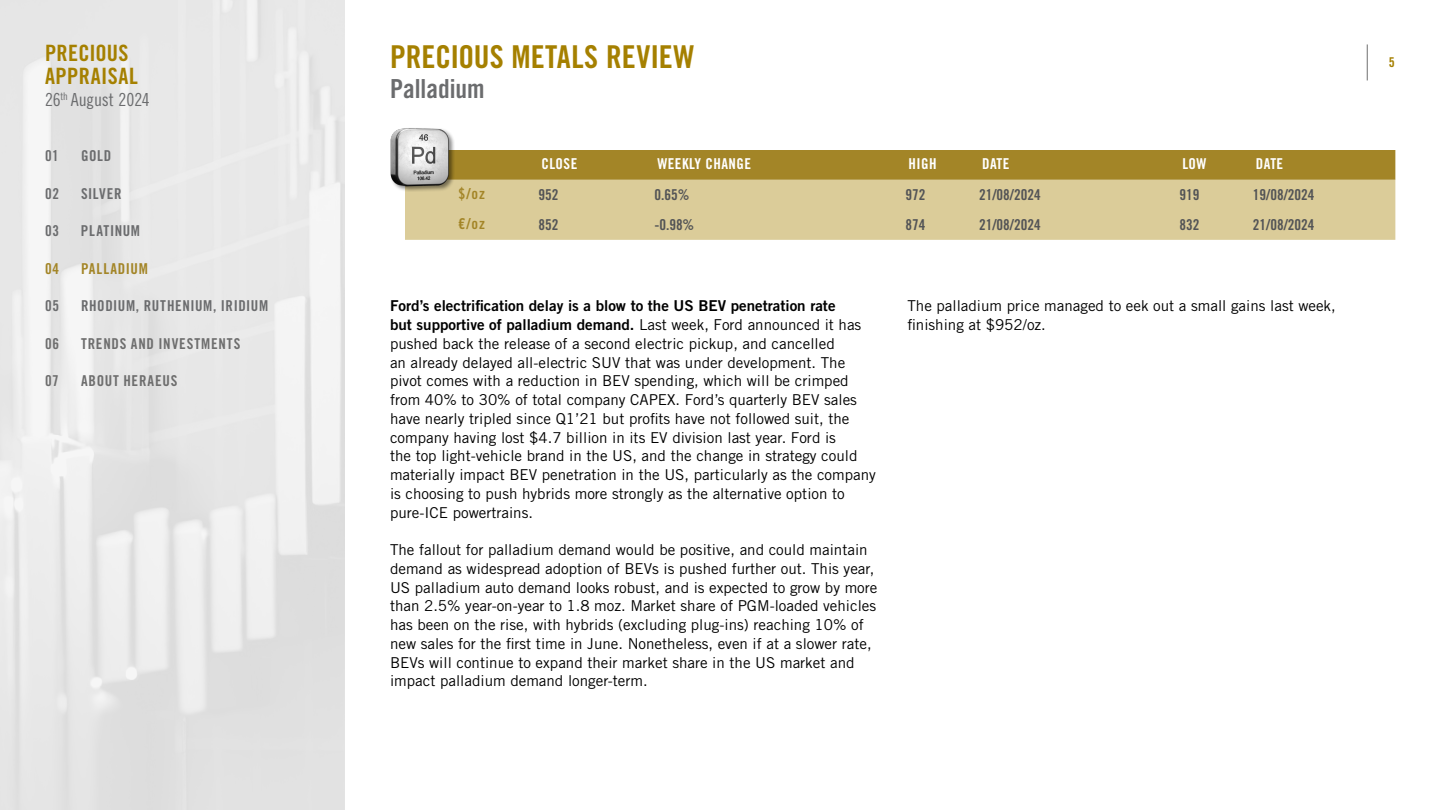
<style>
.page{position:relative;width:1440px;height:810px;background:#fff}
.page>*{position:absolute;margin:0;border:0;box-sizing:border-box;transform-origin:0 0}
.t1{font:31.5px "Trade Gothic LT Std Bd Cn 20";color:#a58000}
.t2{font:26.25px "Trade Gothic LT Std Bd Cn 20";color:#6b6c6e}
.t3{font:22.5px/22.5px "Trade Gothic LT Std Bd Cn 20";letter-spacing:.015em;color:#a58000}
.t4{font:18px "Trade Gothic LT Std Cn 18";letter-spacing:-.01em;color:#6b6c6e}
.t5{font:15px/18.8px "Trade Gothic LT Std";color:#000}
.t6{font:15px/18.8px "Trade Gothic LT Std Bd 2";color:#000}
.t7{font:15px "Trade Gothic LT Std Bd Cn 20";color:#535456}
.t8{font:15px "Trade Gothic LT Std Bd Cn 20";letter-spacing:.04em;color:#6b6c6e}
.t9{font:15px "Trade Gothic LT Std Bd Cn 20";letter-spacing:.055em;color:#6e6e6e}
.t10{font:15px "Trade Gothic LT Std Bd Cn 20";letter-spacing:.03em;color:#fff}
.t11{font:15px "Trade Gothic LT Std Bd Cn 20";letter-spacing:.06em;color:#a38527}
.t12{font:13.5px "Trade Gothic LT Std Bd Cn 20";color:#a58000}
.s1{font-family:"Trade Gothic LT Std"}
</style>
<div class="page">
<hr style="left:1367px;top:44px;width:1px;height:36px;background:#6e6e6e">
<div style="left:0;top:0;width:345px;height:810px;background:linear-gradient(to right,#e8e8e8,#e7e7e7)"></div>
<div style="left:474px;top:150px;width:921px;height:30px;background:#a38527"></div>
<div style="left:405px;top:180px;width:990px;height:60px;background:#dbcc99"></div>
<img style="left:390px;top:128px;width:84px;height:66px">
<h3 class="t3" style="left:45px;top:42px;width:94px">PRECIOUS<br>APPRAISAL</h3>
<p class="t4" style="left:45px;top:89px;width:106px">26<sup>th</sup> August 2024</p>
<p class="t8" style="left:45px;top:147px;width:15px">01</p>
<p class="t8" style="left:81px;top:147px;width:32px">GOLD</p>
<p class="t8" style="left:45px;top:184px;width:16px">02</p>
<p class="t8" style="left:81px;top:184px;width:42px">SILVER</p>
<p class="t8" style="left:45px;top:222px;width:16px">03</p>
<p class="t8" style="left:81px;top:222px;width:61px">PLATINUM</p>
<p class="t11" style="left:45px;top:259px;width:16px">04</p>
<p class="t11" style="left:81px;top:259px;width:68px">PALLADIUM</p>
<p class="t8" style="left:45px;top:297px;width:16px">05</p>
<p class="t8" style="left:81px;top:297px;width:189px">RHODIUM, RUTHENIUM, IRIDIUM</p>
<p class="t9" style="left:45px;top:334px;width:16px">06</p>
<p class="t9" style="left:81px;top:334px;width:161px">TRENDS AND INVESTMENTS</p>
<p class="t9" style="left:45px;top:372px;width:15px">07</p>
<p class="t9" style="left:81px;top:372px;width:98px">ABOUT HERAEUS</p>
<h1 class="t1" style="left:390px;top:37px;width:306px">PRECIOUS METALS REVIEW</h1>
<h2 class="t2" style="left:390px;top:72px;width:96px">Palladium</h2>
<p class="t10" style="left:541px;top:155px;width:37px">CLOSE</p>
<p class="t10" style="left:657px;top:155px;width:95px">WEEKLY CHANGE</p>
<p class="t10" style="left:909px;top:155px;width:30px">HIGH</p>
<p class="t10" style="left:982px;top:155px;width:29px">DATE</p>
<p class="t10" style="left:1182px;top:155px;width:26px">LOW</p>
<p class="t10" style="left:1256px;top:155px;width:29px">DATE</p>
<p class="t11" style="left:459px;top:185px;width:28px">$/oz</p>
<p class="t7" style="left:538px;top:186px;width:21px">952</p>
<p class="t7" style="left:654px;top:186px;width:36px">0.65%</p>
<p class="t7" style="left:906px;top:186px;width:21px">972</p>
<p class="t7" style="left:979px;top:186px;width:63px">21/08/2024</p>
<p class="t7" style="left:1179px;top:186px;width:21px">919</p>
<p class="t7" style="left:1253px;top:186px;width:63px">19/08/2024</p>
<p class="t11" style="left:458px;top:215px;width:28px">€/oz</p>
<p class="t7" style="left:538px;top:216px;width:21px">852</p>
<p class="t7" style="left:654px;top:216px;width:41px">-0.98%</p>
<p class="t7" style="left:906px;top:216px;width:21px">874</p>
<p class="t7" style="left:979px;top:216px;width:63px">21/08/2024</p>
<p class="t7" style="left:1179px;top:216px;width:21px">832</p>
<p class="t7" style="left:1253px;top:216px;width:63px">21/08/2024</p>
<p class="t6" style="left:390px;top:296px;width:473px">Ford’s electrification delay is a blow to the US BEV penetration rate<br>but supportive of palladium demand. <span class="s1">Last week, Ford announced it has</span></p>
<p class="t5" style="left:390px;top:334px;width:487px">pushed back the release of a second electric pickup, and cancelled<br>an already delayed all-electric SUV that was under development. The pivot comes with a reduction in BEV spending, which will be crimped from 40% to 30% of total company CAPEX. Ford’s quarterly BEV sales have nearly tripled since Q1’21 but profits have not followed suit, the company having lost $4.7 billion in its EV division last year. Ford is<br>the top light-vehicle brand in the US, and the change in strategy could materially impact BEV penetration in the US, particularly as the company is choosing to push hybrids more strongly as the alternative option to pure-ICE powertrains.</p>
<p class="t5" style="left:390px;top:540px;width:489px">The fallout for palladium demand would be positive, and could maintain demand as widespread adoption of BEVs is pushed further out. This year, US palladium auto demand looks robust, and is expected to grow by more than 2.5% year-on-year to 1.8 moz. Market share of PGM-loaded vehicles has been on the rise, with hybrids (excluding plug-ins) reaching 10% of new sales for the first time in June. Nonetheless, even if at a slower rate, BEVs will continue to expand their market share in the US market and impact palladium demand longer-term.</p>
<p class="t5" style="left:908px;top:296px;width:430px">The palladium price managed to eek out a small gains last week, finishing at $952/oz.</p>
<p class="t12" style="left:1389px;top:54px;width:7px">5</p>
</div>
